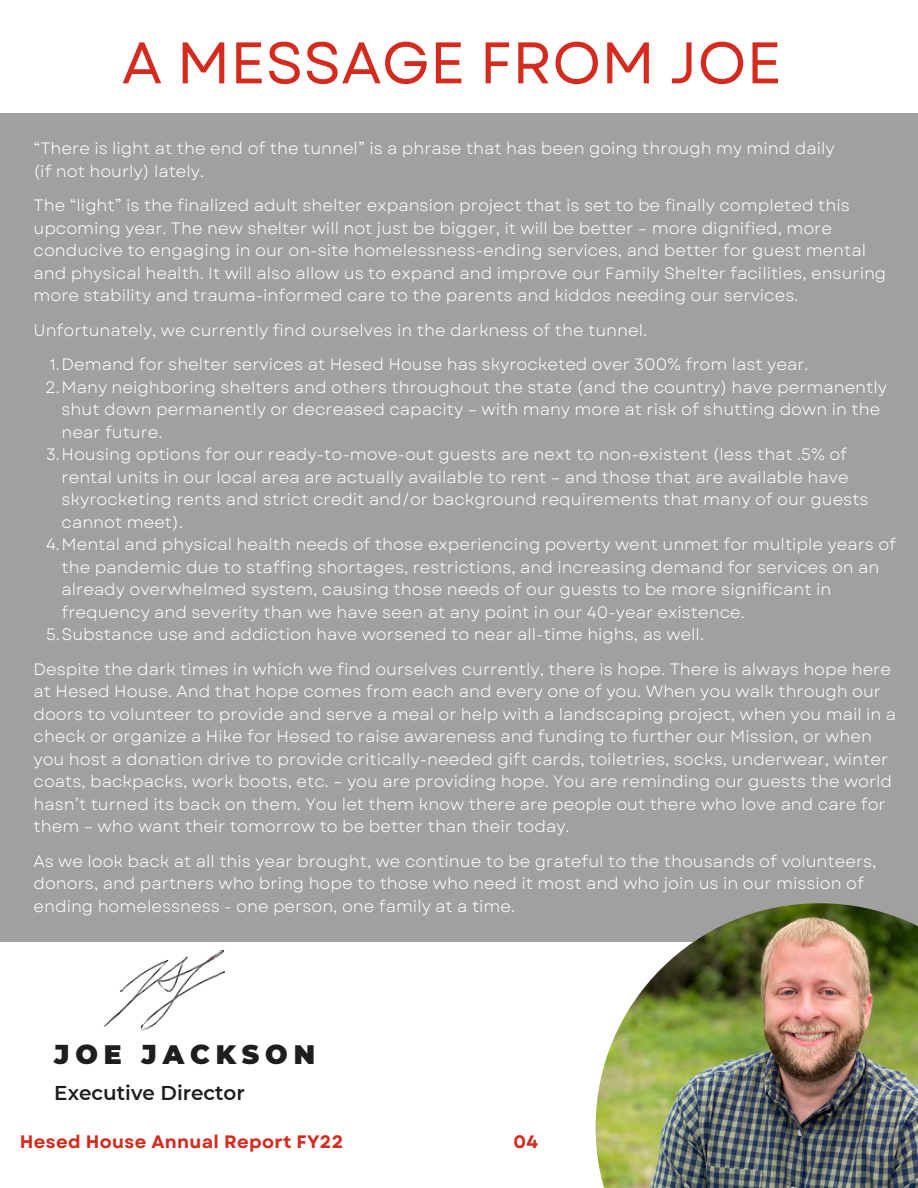
<style>
.page{position:relative;width:918px;height:1188px;background:#fff}
.page>*{position:absolute;margin:0;border:0;box-sizing:border-box;transform-origin:0 0}
.t1{font:58.5px "Garet";color:#d52b1e}
.t2{font:900 26.7px "Montserrat";letter-spacing:.22em;color:#1e1e1c}
.t3{font:600 19.95px "Montserrat";color:#1e1e1c}
.t4{font:700 18px "Garet";letter-spacing:.02em;color:#d52b1e}
.t5{font:16.5px/22.5px "Garet";color:#fff}
</style>
<div class="page">
<div style="left:0;top:113px;width:918px;height:829px;background:#a0a0a0"></div>
<img style="left:596px;top:903px;width:322px;height:285px">
<img style="left:103px;top:950px;width:122px;height:81px">
<h1 class="t1" style="left:122px;top:21px;width:662px">A MESSAGE FROM JOE</h1>
<p class="t5" style="left:34px;top:137px;width:803px">“There is light at the end of the tunnel” is a phrase that has been going through my mind daily (if not hourly) lately.</p>
<p class="t5" style="left:34px;top:194px;width:854px">The “light” is the finalized adult shelter expansion project that is set to be finally completed this upcoming year. The new shelter will not just be bigger, it will be better – more dignified, more conducive to engaging in our on-site homelessness-ending services, and better for guest mental and physical health. It will also allow us to expand and improve our Family Shelter facilities, ensuring more stability and trauma-informed care to the parents and kiddos needing our services.</p>
<p class="t5" style="left:34px;top:319px;width:615px">Unfortunately, we currently find ourselves in the darkness of the tunnel.</p>
<p class="t5" style="left:50px;top:353px;width:760px">1.Demand for shelter services at Hesed House has skyrocketed over 300% from last year.</p>
<p class="t5" style="left:45px;top:376px;width:843px">2.Many neighboring shelters and others throughout the state (and the country) have permanently</p>
<p class="t5" style="left:62px;top:398px;width:820px">shut down permanently or decreased capacity – with many more at risk of shutting down in the</p>
<p class="t5" style="left:62px;top:421px;width:103px">near future.</p>
<p class="t5" style="left:46px;top:443px;width:803px">3.Housing options for our ready-to-move-out guests are next to non-existent (less that .5% of</p>
<p class="t5" style="left:62px;top:466px;width:789px">rental units in our local area are actually available to rent – and those that are available have</p>
<p class="t5" style="left:62px;top:488px;width:809px">skyrocketing rents and strict credit and/or background requirements that many of our guests</p>
<p class="t5" style="left:62px;top:511px;width:123px">cannot meet).</p>
<p class="t5" style="left:46px;top:533px;width:852px">4.Mental and physical health needs of those experiencing poverty went unmet for multiple years of</p>
<p class="t5" style="left:62px;top:556px;width:819px">the pandemic due to staffing shortages, restrictions, and increasing demand for services on an</p>
<p class="t5" style="left:62px;top:578px;width:771px">already overwhelmed system, causing those needs of our guests to be more significant in</p>
<p class="t5" style="left:62px;top:601px;width:685px">frequency and severity than we have seen at any point in our 40-year existence.</p>
<p class="t5" style="left:46px;top:623px;width:659px">5.Substance use and addiction have worsened to near all-time highs, as well.</p>
<p class="t5" style="left:34px;top:658px;width:864px">Despite the dark times in which we find ourselves currently, there is hope. There is always hope here at Hesed House. And that hope comes from each and every one of you. When you walk through our doors to volunteer to provide and serve a meal or help with a landscaping project, when you mail in a check or organize a Hike for Hesed to raise awareness and funding to further our Mission, or when you host a donation drive to provide critically-needed gift cards, toiletries, socks, underwear, winter coats, backpacks, work boots, etc. – you are providing hope. You are reminding our guests the world hasn’t turned its back on them. You let them know there are people out there who love and care for them – who want their tomorrow to be better than their today.</p>
<p class="t5" style="left:34px;top:850px;width:845px">As we look back at all this year brought, we continue to be grateful to the thousands of volunteers, donors, and partners who bring hope to those who need it most and who join us in our mission of ending homelessness - one person, one family at a time.</p>
<h2 class="t2" style="left:54px;top:1038px;width:262px">JOE JACKSON</h2>
<p class="t3" style="left:54px;top:1081px;width:192px">Executive Director</p>
<p class="t4" style="left:20px;top:1129px;width:325px">Hesed House Annual Report FY22</p>
<p class="t4" style="left:514px;top:1129px;width:26px">04</p>
</div>
